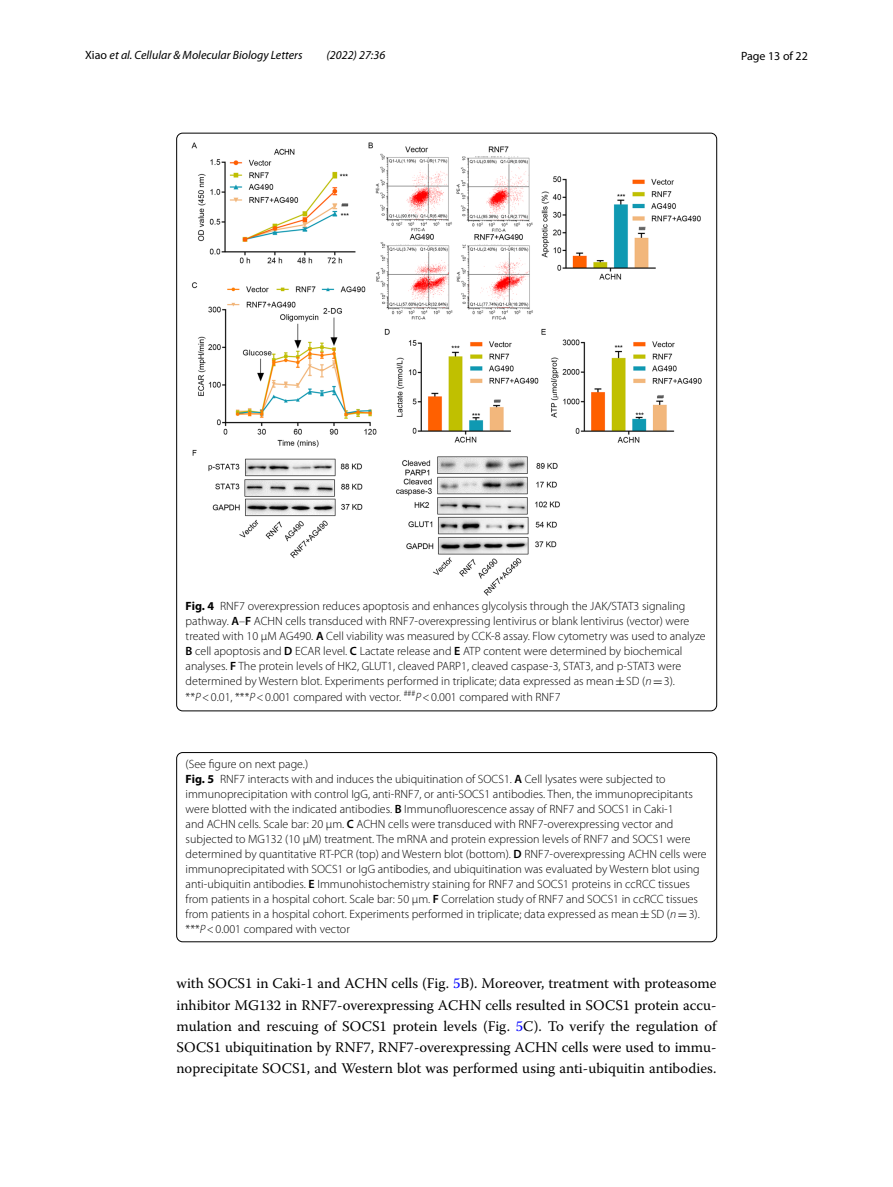
<style>
.page{position:relative;width:893px;height:1187px;background:#fff}
.page>*{position:absolute;margin:0;border:0;box-sizing:border-box;transform-origin:0 0}
.t1{font:14.7px/21.1px "Warnock Pro";color:#000;text-align:justify}
.t2{font:300 12px/15px "Myriad Pro";color:#000}
.t3{font:italic 12px "Myriad Pro";color:#000}
.t4{font:12px "Myriad Pro";color:#000}
.s1{font-style:normal}
.s2{font-weight:700}
.s3{font-weight:600}
.s4{font-family:"MTSY";font-weight:400}
.s5{font-style:italic}
.s6{color:#00f}
</style>
<div class="page">
<img style="left:191px;top:142px;width:511px;height:453px">
<div style="left:176px;top:752px;width:541px;height:189px;border:1px solid #000;border-radius:6px"></div>
<p class="t3" style="left:85px;top:48px;width:219px"><span class="s1">Xiao</span> et al. Cellular &amp; Molecular Biology Letters</p>
<p class="t3" style="left:327px;top:48px;width:60px">(2022) 27:36</p>
<p class="t4" style="left:741px;top:48px;width:68px">Page 13 of 22</p>
<p class="t2" style="left:186px;top:599px;width:521px"><span class="s2">Fig. 4</span> RNF7 overexpression reduces apoptosis and enhances glycolysis through the JAK/STAT3 signaling pathway. <span class="s3">A</span>–<span class="s3">F</span> ACHN cells transduced with RNF7-overexpressing lentivirus or blank lentivirus (vector) were treated with 10 µM AG490. <span class="s3">A</span> Cell viability was measured by CCK-8 assay. Flow cytometry was used to analyze <span class="s3">B</span> cell apoptosis and <span class="s3">D</span> ECAR level. <span class="s3">C</span> Lactate release and <span class="s3">E</span> ATP content were determined by biochemical analyses. <span class="s3">F</span> The protein levels of HK2, GLUT1, cleaved PARP1, cleaved caspase-3, STAT3, and p-STAT3 were determined by Western blot. Experiments performed in triplicate; data expressed as mean<span class="s4">±</span>SD (<span class="s5">n</span><span class="s4">=</span>3). **<span class="s5">P</span>&lt;0.01, ***<span class="s5">P</span>&lt;0.001 compared with vector. <sup>###</sup><span class="s5">P</span>&lt;0.001 compared with RNF7</p>
<p class="t2" style="left:186px;top:756px;width:523px">(See figure on next page.)<br><span class="s2">Fig. 5</span> RNF7 interacts with and induces the ubiquitination of SOCS1. <span class="s3">A</span> Cell lysates were subjected to immunoprecipitation with control IgG, anti-RNF7, or anti-SOCS1 antibodies. Then, the immunoprecipitants were blotted with the indicated antibodies. <span class="s3">B</span> Immunofluorescence assay of RNF7 and SOCS1 in Caki-1<br>and ACHN cells. Scale bar: 20 µm. <span class="s3">C</span> ACHN cells were transduced with RNF7-overexpressing vector and subjected to MG132 (10 µM) treatment. The mRNA and protein expression levels of RNF7 and SOCS1 were determined by quantitative RT-PCR (top) and Western blot (bottom). <span class="s3">D</span> RNF7-overexpressing ACHN cells were immunoprecipitated with SOCS1 or IgG antibodies, and ubiquitination was evaluated by Western blot using anti-ubiquitin antibodies. <span class="s3">E</span> Immunohistochemistry staining for RNF7 and SOCS1 proteins in ccRCC tissues from patients in a hospital cohort. Scale bar: 50 µm. <span class="s3">F</span> Correlation study of RNF7 and SOCS1 in ccRCC tissues from patients in a hospital cohort. Experiments performed in triplicate; data expressed as mean<span class="s4">±</span>SD (<span class="s5">n</span><span class="s4">=</span>3). ***<span class="s5">P</span>&lt;0.001 compared with vector</p>
<p class="t1" style="left:176px;top:972px;width:542px">with SOCS1 in Caki-1 and ACHN cells (Fig. <span class="s6">5</span>B). Moreover, treatment with proteasome inhibitor MG132 in RNF7-overexpressing ACHN cells resulted in SOCS1 protein accu&shy;mulation and rescuing of SOCS1 protein levels (Fig. <span class="s6">5</span>C). To verify the regulation of SOCS1 ubiquitination by RNF7, RNF7-overexpressing ACHN cells were used to immu&shy;noprecipitate SOCS1, and Western blot was performed using anti-ubiquitin antibodies.</p>
</div>
